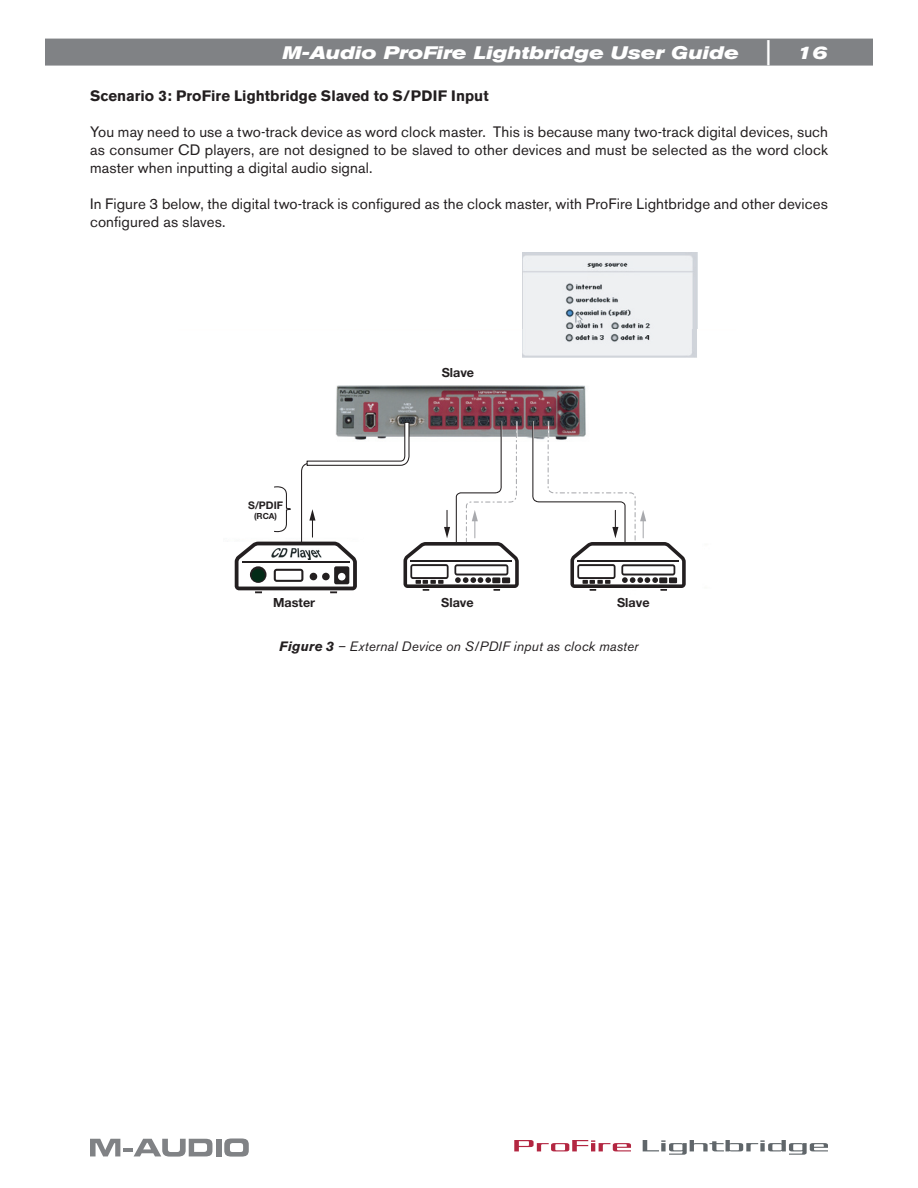
<style>
.page{position:relative;width:918px;height:1188px;background:#fff}
.page>*{position:absolute;margin:0;border:0;box-sizing:border-box;transform-origin:0 0}
.t1{font:italic 700 expanded 18px "Akzidenz Grotesk BE";color:#fff}
.t2{font:15px/18px "Akzidenz Grotesk BE";letter-spacing:.01em;color:#231f20;text-align:justify}
.t3{font:700 15px "Akzidenz Grotesk BE";letter-spacing:.005em;color:#231f20}
.t4{font:italic 13.5px "Akzidenz Grotesk BE";letter-spacing:.01em;color:#231f20}
.t5{font:700 12.6px "Helvetica Neue";color:#231f20}
.t6{font:700 10.5px "Helvetica Neue";color:#231f20}
.t7{font:700 8.4px "Helvetica Neue";color:#231f20}
.s1{font-size:25.2px}
.s2{font-weight:700}
</style>
<div class="page">
<div style="left:45px;top:39px;width:828px;height:27px;background:#808285"></div>
<svg style="left:90px;top:1139px;width:30px;height:17px"></svg>
<hr style="left:123px;top:1148px;width:10px;height:4px;background:#808285">
<svg style="left:134px;top:1139px;width:78px;height:18px"></svg>
<div style="left:216px;top:1139px;width:5px;height:17px;background:#808285"></div>
<svg style="left:224px;top:1138px;width:25px;height:19px"></svg>
<svg style="left:514px;top:1140px;width:117px;height:11px"></svg>
<svg style="left:643px;top:1140px;width:185px;height:15px"></svg>
<img style="left:255px;top:385px;width:331px;height:209px">
<div style="left:390px;top:542px;width:149px;height:46px;background:#fff"></div>
<img style="left:522px;top:252px;width:175px;height:106px">
<svg style="left:235px;top:421px;width:284px;height:172px"></svg>
<svg style="left:532px;top:421px;width:154px;height:170px"></svg>
<img style="left:272px;top:548px;width:50px;height:12px">
<p class="t1" style="left:282px;top:42px;width:489px">M-Audio ProFire Lightbridge User Guide <span class="s1">|</span></p>
<p class="t1" style="left:797px;top:42px;width:32px">16</p>
<p class="t3" style="left:90px;top:87px;width:400px">Scenario 3: ProFire Lightbridge Slaved to S/PDIF Input</p>
<p class="t2" style="left:90px;top:123px;width:740px">You may need to use a two-track device as word clock master. This is because many two-track digital devices, such as consumer CD players, are not designed to be slaved to other devices and must be selected as the word clock master when inputting a digital audio signal.</p>
<p class="t2" style="left:90px;top:195px;width:739px">In Figure 3 below, the digital two-track is configured as the clock master, with ProFire Lightbridge and other devices configured as slaves.</p>
<p class="t6" style="left:248px;top:499px;width:36px">S/PDIF</p>
<p class="t7" style="left:254px;top:510px;width:25px">(RCA)</p>
<p class="t5" style="left:442px;top:365px;width:34px">Slave</p>
<p class="t5" style="left:273px;top:594px;width:43px">Master</p>
<p class="t5" style="left:441px;top:594px;width:34px">Slave</p>
<p class="t5" style="left:617px;top:594px;width:34px">Slave</p>
<p class="t4" style="left:279px;top:638px;width:361px"><span class="s2">Figure 3</span> – External Device on S/PDIF input as clock master</p>
</div>
